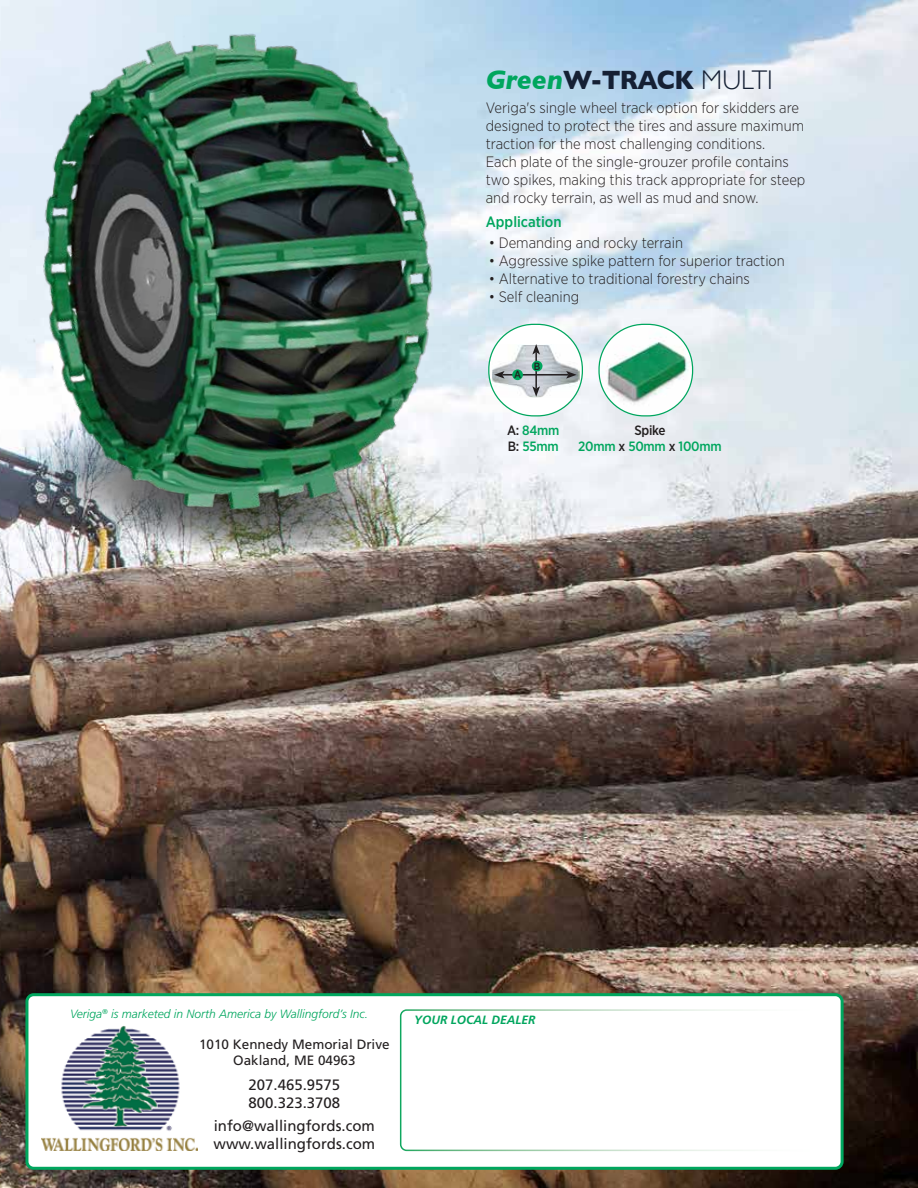
<style>
.page{position:relative;width:918px;height:1188px;background:#fff}
.page>*{position:absolute;margin:0;border:0;box-sizing:border-box;transform-origin:0 0}
.t1{font:700 27px "Gill Sans";letter-spacing:-.03em;color:#152034;scale:.91 1}
.t2{font:300 15px/18px "Gotham Narrow";color:#231f20}
.t3{font:15px/18px "Frutiger";color:#231f20}
.t4{font:500 15px "Gotham Narrow";color:#00a65e}
.t5{font:13.5px/16.2px "Frutiger";color:#231f20;text-align:center}
.t6{font:500 13.5px/16.5px "Gotham Narrow";letter-spacing:-.02em;color:#00a65e;text-align:center}
.t7{font:italic 300 12px "Frutiger";color:#00a65e}
.t8{font:italic 700 12px "Frutiger";color:#00a65e}
.t9{font:500 10.5px "Gotham Narrow";color:#231f20}
.s1{font-style:italic;color:#00a65e}
.s2{font-weight:300}
.s3{color:#231f20}
</style>
<div class="page">
<img style="left:0;top:0;width:917px;height:1188px">
<div style="left:27px;top:995px;width:815px;height:173px;background:#fff;border-radius:7px"></div>
<div style="left:25px;top:993px;width:819px;height:177px;border:3px solid #00a65e;border-radius:7px"></div>
<img style="left:42px;top:1026px;width:156px;height:125px">
<div style="left:400px;top:1009px;width:423px;height:142px;border:2px solid #fff;border-radius:6px"></div>
<img style="left:25px;top:557px;width:393px;height:16px">
<img style="left:0;top:0;width:471px;height:557px">
<img style="left:599px;top:328px;width:94px;height:88px">
<div style="left:598px;top:324px;width:95px;height:92px;border:1px solid #00a65e;border-radius:45px"></div>
<div style="left:489px;top:324px;width:93px;height:92px;background:#fff;border-radius:45px"></div>
<img style="left:492px;top:344px;width:88px;height:53px">
<div style="left:488px;top:324px;width:95px;height:92px;border:1px solid #00a65e;border-radius:45px"></div>
<hr style="left:502px;top:374px;width:66px;height:2px;background:#231f20">
<svg style="left:494px;top:371px;width:11px;height:8px"></svg>
<svg style="left:566px;top:371px;width:11px;height:8px"></svg>
<hr style="left:535px;top:352px;width:2px;height:37px;background:#231f20">
<svg style="left:532px;top:344px;width:8px;height:11px"></svg>
<svg style="left:532px;top:386px;width:8px;height:11px"></svg>
<div style="left:512px;top:369px;width:11px;height:11px;background:#00a65e;border-radius:50%"></div>
<div style="left:532px;top:361px;width:11px;height:10px;background:#00a65e;border-radius:50%"></div>
<h1 class="t1" style="left:486px;top:58px;width:317px"><span class="s1">Green</span>W-TRACK <span class="s2">MULTI</span></h1>
<p class="t2" style="left:486px;top:98px;width:321px">Veriga's single wheel track option for skidders are designed to protect the tires and assure maximum traction for the most challenging conditions.<br>Each plate of the single-grouzer profile contains two spikes, making this track appropriate for steep and rocky terrain, as well as mud and snow.</p>
<p class="t4" style="left:486px;top:212px;width:77px">Application</p>
<p class="t2" style="left:489px;top:233px;width:196px">• Demanding and rocky terrain</p>
<p class="t2" style="left:489px;top:251px;width:298px">• Aggressive spike pattern for superior traction</p>
<p class="t2" style="left:489px;top:269px;width:262px">• Alternative to traditional forestry chains</p>
<p class="t2" style="left:489px;top:287px;width:92px">• Self cleaning</p>
<p class="t9" style="left:514px;top:367px;width:9px">A</p>
<p class="t9" style="left:534px;top:360px;width:8px">B</p>
<p class="t6" style="left:507px;top:422px;width:54px;text-align:left"><span class="s3">A:</span> 84mm<br><span class="s3">B:</span> 55mm</p>
<p class="t6" style="left:578px;top:422px;width:145px"><span class="s3">Spike<br></span>20mm <span class="s3">x</span> 50mm <span class="s3">x</span> 100mm</p>
<p class="t7" style="left:70px;top:1007px;width:300px">Veriga<sup>®</sup> is marketed in North America by Wallingford’s Inc.</p>
<p class="t5" style="left:199px;top:1037px;width:192px">1010 Kennedy Memorial Drive<br>Oakland, ME 04963</p>
<p class="t3" style="left:249px;top:1076px;width:93px">207.465.9575<br>800.323.3708</p>
<p class="t3" style="left:214px;top:1117px;width:163px">info@wallingfords.com www.wallingfords.com</p>
<p class="t8" style="left:414px;top:1013px;width:123px">YOUR LOCAL DEALER</p>
</div>
